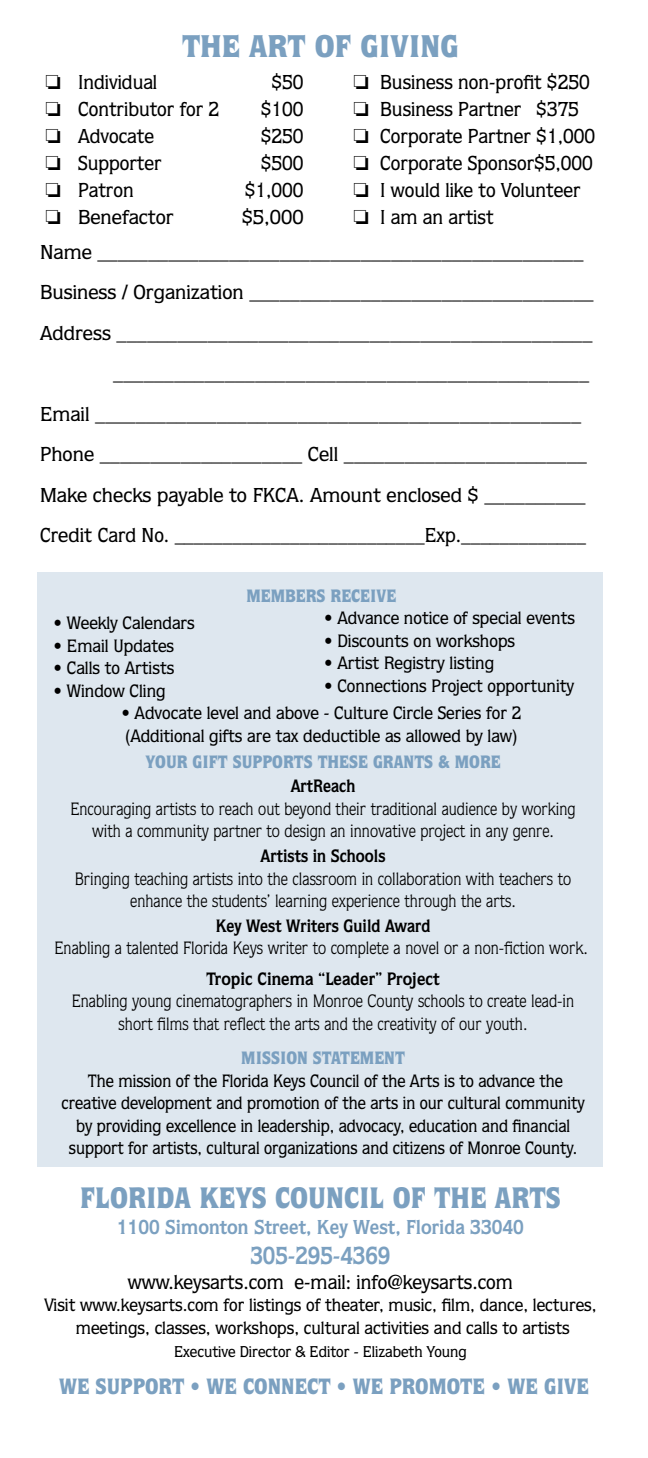
<style>
.page{position:relative;width:648px;height:1458px;background:#fff}
.page>*{position:absolute;margin:0;border:0;box-sizing:border-box;transform-origin:0 0}
.t1{font:900 31.5px "Quorum";color:#7ba0c0;scale:.95 1}
.t2{font:900 29.7px "Quorum";color:#7ba0c0;scale:.91 1}
.t3{font:700 24.75px "Quorum";color:#7ba0c0;scale:.91 1}
.t4{font:900 22.28px "Quorum";color:#7ba0c0;scale:.91 1}
.t5{font:500 20.25px/34.9px "Quorum";color:#000;scale:.95 1}
.t6{font:500 20.25px "Quorum";color:#000}
.t7{font:700 20.25px "Quorum";color:#7ba0c0;scale:.95 1}
.t8{font:18px/22.5px "Quorum";color:#000;text-align:center;scale:.9 1}
.t9{font:500 18px/22.9px "Quorum";color:#000;text-align:center;scale:.95 1}
.t10{font:500 18px/22.5px "Quorum";color:#000;text-align:center;scale:.9 1}
.t11{font:900 18px "Quorum";color:#7ba0c0;scale:.9 1}
.t12{font:700 18px "Quorum";color:#000;scale:.9 1}
.t13{font:700 18px "Quorum";color:#000;scale:.95 1}
.t14{font:500 15.75px "Quorum";color:#000;scale:.95 1}
</style>
<div class="page">
<div style="left:38px;top:572px;width:565px;height:595px;background:#dee7ef"></div>
<h1 class="t1" style="left:182px;top:26px;width:272px">THE ART OF GIVING</h1>
<p class="t5" style="left:354px;top:64px;width:250px">□ Business non-profit $250</p>
<p class="t5" style="left:354px;top:91px;width:239px">□ Business Partner $375</p>
<p class="t5" style="left:354px;top:118px;width:256px">□ Corporate Partner $1,000</p>
<p class="t5" style="left:354px;top:145px;width:254px">□ Corporate Sponsor$5,000</p>
<p class="t5" style="left:354px;top:172px;width:240px">□ I would like to Volunteer</p>
<p class="t5" style="left:40px;top:199px;width:573px;text-indent:313px">□ I am an artist<br>Name ________________________________________________</p>
<p class="t6" style="left:40px;top:280px;width:555px">Business / Organization __________________________________</p>
<p class="t6" style="left:40px;top:321px;width:554px">Address _______________________________________________</p>
<p class="t6" style="left:113px;top:361px;width:477px">_______________________________________________</p>
<p class="t6" style="left:40px;top:402px;width:543px">Email ________________________________________________</p>
<p class="t6" style="left:40px;top:442px;width:548px">Phone ____________________ Cell ________________________</p>
<p class="t6" style="left:40px;top:483px;width:547px">Make checks payable to FKCA. Amount enclosed $ __________</p>
<p class="t5" style="left:40px;top:518px;width:576px">Credit Card No. __________________________Exp._____________</p>
<p class="t5" style="left:45px;top:64px;width:119px">□ Individual</p>
<p class="t5" style="left:272px;top:64px;width:35px">$50</p>
<p class="t5" style="left:45px;top:91px;width:185px">□ Contributor for 2</p>
<p class="t5" style="left:261px;top:91px;width:47px">$100</p>
<p class="t5" style="left:45px;top:118px;width:116px">□ Advocate</p>
<p class="t5" style="left:261px;top:118px;width:47px">$250</p>
<p class="t5" style="left:45px;top:145px;width:124px">□ Supporter</p>
<p class="t5" style="left:261px;top:145px;width:47px">$500</p>
<p class="t5" style="left:45px;top:172px;width:94px">□ Patron</p>
<p class="t5" style="left:245px;top:172px;width:63px">$1,000</p>
<p class="t6" style="left:45px;top:205px;width:130px">□ Benefactor</p>
<p class="t6" style="left:242px;top:205px;width:63px">$5,000</p>
<p class="t11" style="left:246px;top:585px;width:168px">MEMBERS RECEIVE</p>
<p class="t9" style="left:324px;top:607px;width:265px">• Advance notice of special events</p>
<p class="t9" style="left:324px;top:629px;width:203px">• Discounts on workshops</p>
<p class="t9" style="left:324px;top:652px;width:180px">• Artist Registry listing</p>
<p class="t9" style="left:324px;top:674px;width:265px">• Connections Project opportunity</p>
<p class="t9" style="left:54px;top:611px;width:150px">• Weekly Calendars</p>
<p class="t9" style="left:54px;top:634px;width:128px">• Email Updates</p>
<p class="t9" style="left:54px;top:656px;width:128px">• Calls to Artists</p>
<p class="t9" style="left:54px;top:679px;width:120px">• Window Cling</p>
<p class="t9" style="left:121px;top:702px;width:423px;text-align:left">• Advocate level and above - Culture Circle Series for 2 (Additional gifts are tax deductible as allowed by law)</p>
<p class="t11" style="left:145px;top:750px;width:299px">YOUR GIFT SUPPORTS THESE GRANTS</p>
<p class="t11" style="left:438px;top:750px;width:71px">&amp; MORE</p>
<p class="t12" style="left:291px;top:775px;width:74px">ArtReach</p>
<p class="t8" style="left:70px;top:797px;width:563px">Encouraging artists to reach out beyond their traditional audience by working with a community partner to design an innovative project in any genre.</p>
<p class="t12" style="left:261px;top:845px;width:141px">Artists in Schools</p>
<p class="t8" style="left:75px;top:867px;width:553px">Bringing teaching artists into the classroom in collaboration with teachers to enhance the students’ learning experience through the arts.</p>
<p class="t12" style="left:216px;top:915px;width:240px">Key West Writers Guild Award</p>
<p class="t8" style="left:55px;top:937px;width:594px">Enabling a talented Florida Keys writer to complete a novel or a non-fiction work.</p>
<p class="t13" style="left:206px;top:968px;width:248px">Tropic Cinema “Leader” Project</p>
<p class="t8" style="left:72px;top:990px;width:560px">Enabling young cinematographers in Monroe County schools to create lead-in short films that reflect the arts and the creativity of our youth.</p>
<p class="t11" style="left:241px;top:1047px;width:171px">MISSION STATEMENT</p>
<p class="t10" style="left:62px;top:1069px;width:583px">The mission of the Florida Keys Council of the Arts is to advance the creative development and promotion of the arts in our cultural community by providing excellence in leadership, advocacy, education and financial support for artists, cultural organizations and citizens of Monroe County.</p>
<h2 class="t2" style="left:80px;top:1179px;width:512px">FLORIDA KEYS COUNCIL OF THE ARTS</h2>
<p class="t7" style="left:117px;top:1215px;width:430px">1100 Simonton Street, Key West, Florida 33040</p>
<h3 class="t3" style="left:250px;top:1241px;width:155px">305-295-4369</h3>
<p class="t5" style="left:128px;top:1264px;width:407px">www.keysarts.com e-mail: info@keysarts.com</p>
<p class="t9" style="left:44px;top:1294px;width:583px">Visit www.keysarts.com for listings of theater, music, film, dance, lectures, meetings, classes, workshops, cultural activities and calls to artists</p>
<p class="t14" style="left:174px;top:1342px;width:310px">Executive Director &amp; Editor - Elizabeth Young</p>
<p class="t4" style="left:59px;top:1372px;width:584px">WE SUPPORT • WE CONNECT • WE PROMOTE • WE GIVE</p>
</div>
